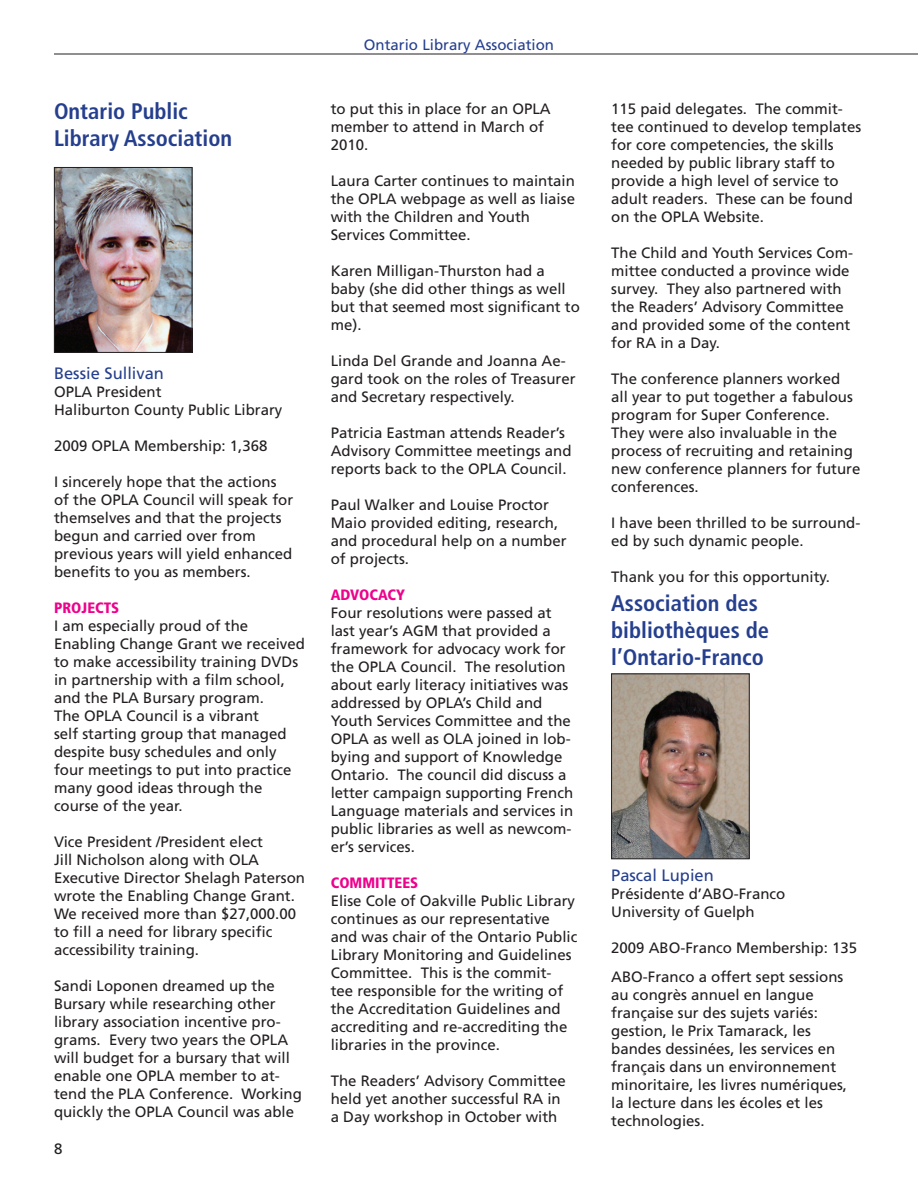
<style>
.page{position:relative;width:918px;height:1188px;background:#fff}
.page>*{position:absolute;margin:0;border:0;box-sizing:border-box;transform-origin:0 0}
.t1{font:700 condensed 22.5px/27px "Frutiger";color:#253f8e}
.t2{font:16.5px "Frutiger";color:#253f8e}
.t3{font:15px/18px "Frutiger";color:#231f20}
.t4{font:900 condensed 15px "Frutiger";color:#ed028c}
.t5{font:15px "Frutiger";color:#253f8e}
</style>
<div class="page">
<hr style="left:54px;top:54px;width:864px;height:1px;background:#231f20">
<img style="left:613px;top:676px;width:135px;height:181px">
<div style="left:611px;top:674px;width:139px;height:185px;border:1px solid #231f20"></div>
<img style="left:56px;top:169px;width:134px;height:182px">
<div style="left:54px;top:167px;width:138px;height:186px;border:1px solid #231f20"></div>
<h1 class="t1" style="left:54px;top:98px;width:180px">Ontario Public<br>Library Association</h1>
<p class="t2" style="left:54px;top:364px;width:112px">Bessie Sullivan</p>
<p class="t3" style="left:54px;top:383px;width:230px">OPLA President<br>Haliburton County Public Library</p>
<p class="t3" style="left:54px;top:437px;width:215px">2009 OPLA Membership: 1,368</p>
<p class="t3" style="left:54px;top:473px;width:241px">I sincerely hope that the actions of the OPLA Council will speak for themselves and that the projects begun and carried over from previous years will yield enhanced benefits to you as members.</p>
<p class="t4" style="left:54px;top:599px;width:67px">PROJECTS</p>
<p class="t3" style="left:54px;top:617px;width:252px">I am especially proud of the<br>Enabling Change Grant we received to make accessibility training DVDs in partnership with a film school, and the PLA Bursary program.<br>The OPLA Council is a vibrant<br>self starting group that managed despite busy schedules and only four meetings to put into practice many good ideas through the course of the year.</p>
<p class="t3" style="left:54px;top:833px;width:253px">Vice President /President elect<br>Jill Nicholson along with OLA<br>Executive Director Shelagh Paterson wrote the Enabling Change Grant.<br>We received more than $27,000.00 to fill a need for library specific accessibility training.</p>
<p class="t3" style="left:54px;top:977px;width:249px">Sandi Loponen dreamed up the<br>Bursary while researching other library association incentive pro&shy;grams. Every two years the OPLA will budget for a bursary that will enable one OPLA member to at&shy;tend the PLA Conference. Working quickly the OPLA Council was able</p>
<p class="t5" style="left:364px;top:36px;width:192px">Ontario Library Association</p>
<p class="t3" style="left:331px;top:100px;width:222px">to put this in place for an OPLA member to attend in March of<br>2010.</p>
<p class="t3" style="left:331px;top:172px;width:246px">Laura Carter continues to maintain the OPLA webpage as well as liaise with the Children and Youth<br>Services Committee.</p>
<p class="t3" style="left:331px;top:262px;width:251px">Karen Milligan-Thurston had a baby (she did other things as well but that seemed most significant to me).</p>
<p class="t3" style="left:331px;top:352px;width:246px">Linda Del Grande and Joanna Ae&shy;gard took on the roles of Treasurer and Secretary respectively.</p>
<p class="t3" style="left:331px;top:424px;width:242px">Patricia Eastman attends Reader’s<br>Advisory Committee meetings and reports back to the OPLA Council.</p>
<p class="t3" style="left:331px;top:496px;width:237px">Paul Walker and Louise Proctor<br>Maio provided editing, research, and procedural help on a number of projects.</p>
<p class="t4" style="left:331px;top:586px;width:76px">ADVOCACY</p>
<p class="t3" style="left:331px;top:604px;width:244px">Four resolutions were passed at last year’s AGM that provided a framework for advocacy work for the OPLA Council. The resolution about early literacy initiatives was addressed by OPLA’s Child and<br>Youth Services Committee and the<br>OPLA as well as OLA joined in lob&shy;bying and support of Knowledge<br>Ontario. The council did discuss a letter campaign supporting French<br>Language materials and services in public libraries as well as newcom&shy;er’s services.</p>
<p class="t4" style="left:331px;top:874px;width:89px">COMMITTEES</p>
<p class="t3" style="left:331px;top:892px;width:248px">Elise Cole of Oakville Public Library continues as our representative and was chair of the Ontario Public Library Monitoring and Guidelines Committee. This is the commit&shy;tee responsible for the writing of the Accreditation Guidelines and accrediting and re-accrediting the libraries in the province.</p>
<p class="t3" style="left:331px;top:1072px;width:237px">The Readers’ Advisory Committee held yet another successful RA in a Day workshop in October with</p>
<p class="t3" style="left:611px;top:100px;width:252px">115 paid delegates. The commit&shy;tee continued to develop templates for core competencies, the skills needed by public library staff to provide a high level of service to adult readers. These can be found on the OPLA Website.</p>
<p class="t3" style="left:611px;top:244px;width:243px">The Child and Youth Services Com&shy;mittee conducted a province wide survey. They also partnered with the Readers’ Advisory Committee and provided some of the content for RA in a Day.</p>
<p class="t3" style="left:611px;top:370px;width:251px">The conference planners worked all year to put together a fabulous program for Super Conference.<br>They were also invaluable in the process of recruiting and retaining new conference planners for future conferences.</p>
<p class="t3" style="left:611px;top:514px;width:251px">I have been thrilled to be surround&shy;ed by such dynamic people.</p>
<p class="t3" style="left:611px;top:568px;width:220px">Thank you for this opportunity.</p>
<h1 class="t1" style="left:611px;top:590px;width:159px">Association des bibliothèques de l’Ontario-Franco</h1>
<p class="t2" style="left:611px;top:865px;width:104px">Pascal Lupien</p>
<p class="t3" style="left:611px;top:885px;width:176px">Présidente d’ABO-Franco<br>University of Guelph</p>
<p class="t3" style="left:611px;top:939px;width:247px">2009 ABO-Franco Membership: 135</p>
<p class="t3" style="left:611px;top:968px;width:237px">ABO-Franco a offert sept sessions au congrès annuel en langue française sur des sujets variés: gestion, le Prix Tamarack, les bandes dessinées, les services en français dans un environnement minoritaire, les livres numériques, la lecture dans les écoles et les technologies.</p>
</div>
